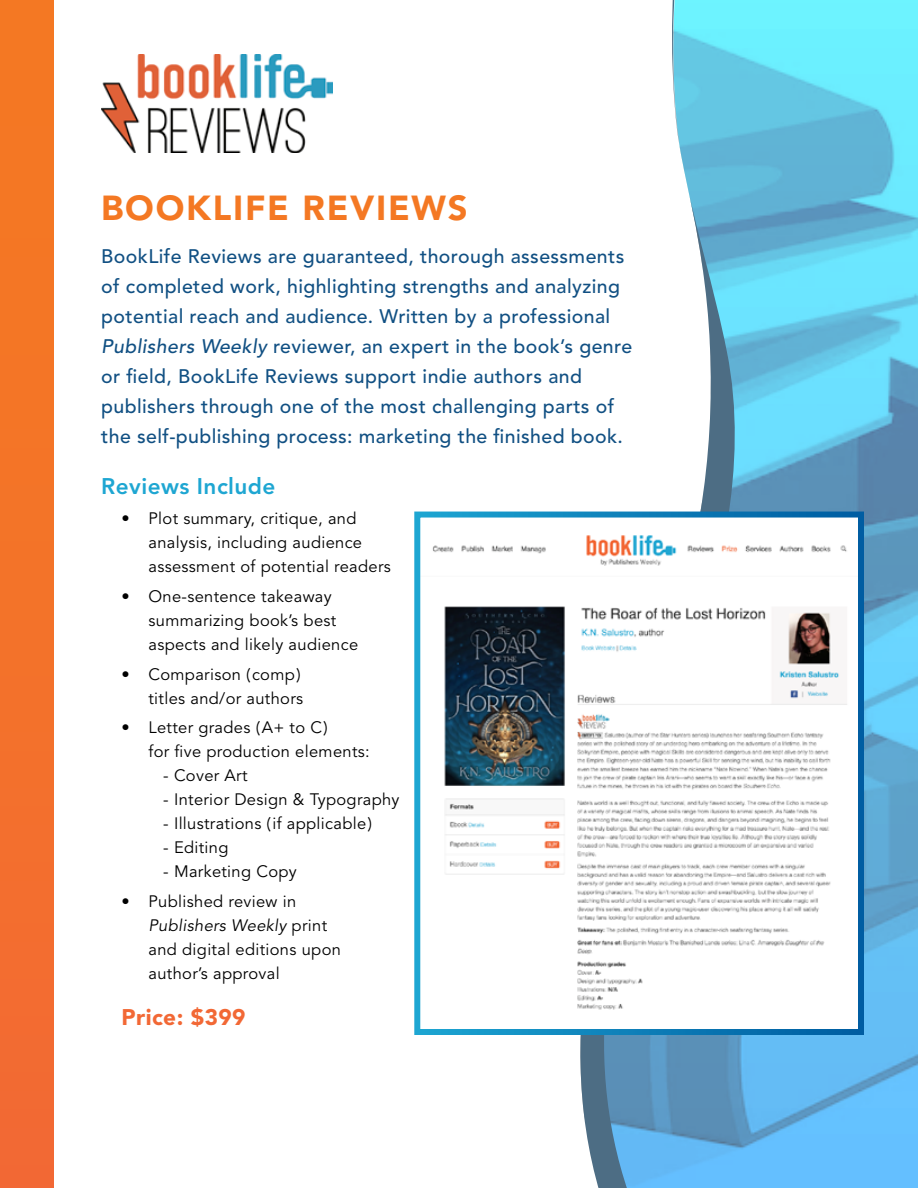
<style>
.page{position:relative;width:918px;height:1188px;background:#fff}
.page>*{position:absolute;margin:0;border:0;box-sizing:border-box;transform-origin:0 0}
.t1{font:900 34.5px "Avenir LT Std";letter-spacing:.05em;color:#f47823}
.t2{font:800 22.5px "Avenir LT Std";letter-spacing:.02em;color:#1ea6d2}
.t3{font:900 22.5px "Avenir LT Std";letter-spacing:.02em;color:#f26835}
.t4{font:500 19.5px/30px "Avenir LT Std";letter-spacing:.02em;color:#115083}
.t5{font:16.5px/24px "Avenir LT Std";letter-spacing:.02em;color:#000}
.s1{font-style:italic}
</style>
<div class="page">
<svg style="left:576px;top:0;width:342px;height:1188px"></svg>
<img style="left:101px;top:54px;width:232px;height:98px">
<div style="left:417px;top:515px;width:444px;height:517px;background:#fff"></div>
<img style="left:432px;top:535px;width:415px;height:475px">
<div style="left:0;top:0;width:53px;height:1188px;background:#f37329"></div>
<h1 class="t1" style="left:101px;top:187px;width:368px">BOOKLIFE REVIEWS</h1>
<p class="t4" style="left:101px;top:242px;width:533px">BookLife Reviews are guaranteed, thorough assessments of completed work, highlighting strengths and analyzing potential reach and audience. Written by a professional <span class="s1">Publishers Weekly</span> reviewer, an expert in the book’s genre or field, BookLife Reviews support indie authors and publishers through one of the most challenging parts of the self-publishing process: marketing the finished book.</p>
<h2 class="t2" style="left:101px;top:472px;width:176px">Reviews Include</h2>
<p class="t5" style="left:148px;top:507px;width:244px;text-indent:-27px">• Plot summary, critique, and analysis, including audience assessment of potential readers</p>
<p class="t5" style="left:148px;top:585px;width:211px;text-indent:-27px">• One-sentence takeaway summarizing book’s best aspects and likely audience</p>
<p class="t5" style="left:121px;top:662px;width:183px;text-align:right">• Comparison (comp) titles and/or authors</p>
<p class="t5" style="left:149px;top:716px;width:223px;text-indent:-27px">• Letter grades (A+ to C)<br>for five production elements:</p>
<p class="t5" style="left:163px;top:764px;width:86px">- Cover Art</p>
<p class="t5" style="left:163px;top:788px;width:238px">- Interior Design &amp; Typography</p>
<p class="t5" style="left:163px;top:812px;width:210px">- Illustrations (if applicable)</p>
<p class="t5" style="left:163px;top:836px;width:67px">- Editing</p>
<p class="t5" style="left:163px;top:860px;width:135px">- Marketing Copy</p>
<p class="t5" style="left:149px;top:890px;width:194px;text-indent:-27px">• Published review in<br><span class="s1">Publishers Weekly</span> print and digital editions upon author’s approval</p>
<h2 class="t3" style="left:122px;top:1004px;width:126px">Price: $399</h2>
</div>
